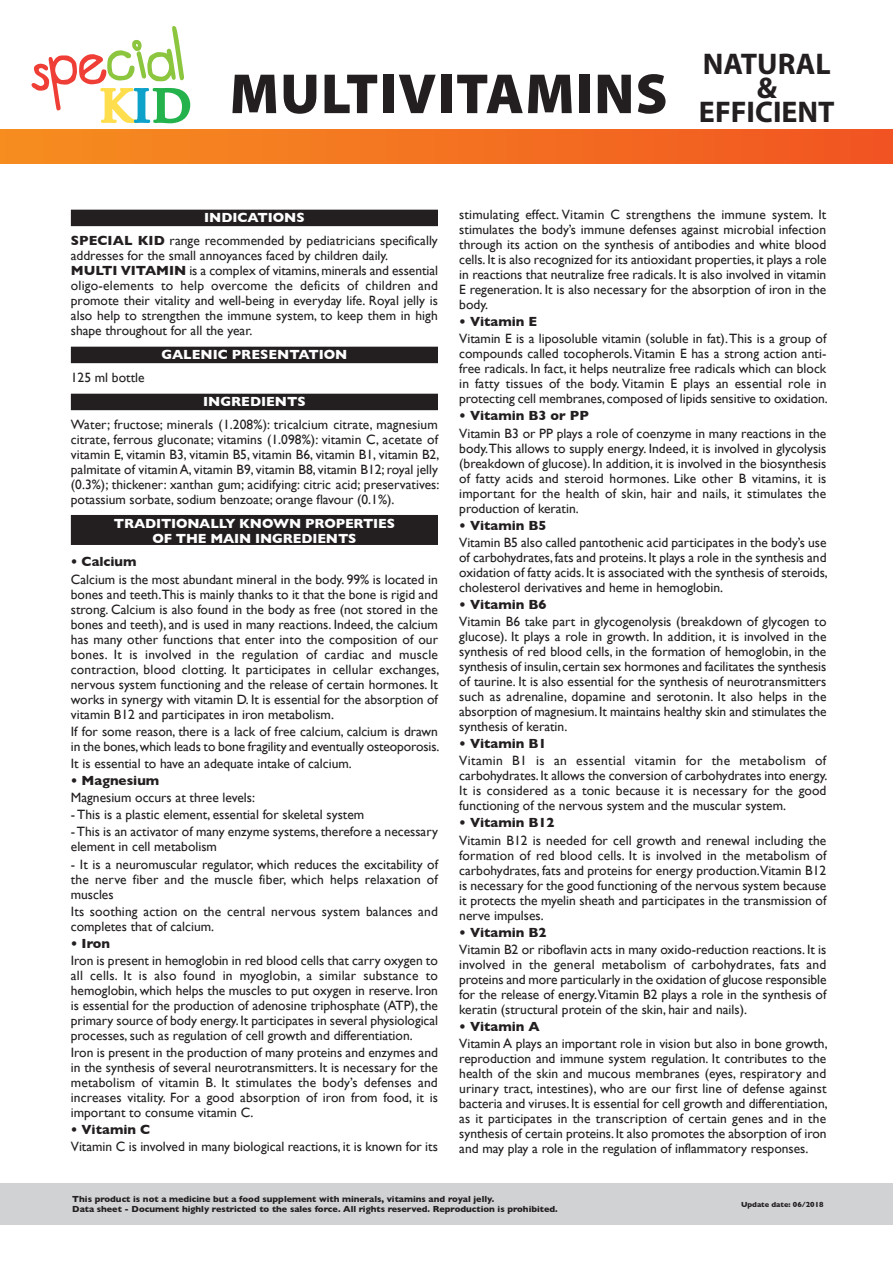
<style>
.page{position:relative;width:893px;height:1263px;background:#fff}
.page>*{position:absolute;margin:0;border:0;box-sizing:border-box;transform-origin:0 0}
.t1{font:900 57px "Myriad Pro";letter-spacing:.02em;color:#231f20}
.t2{font:56.85px "tweed.2";color:#8bc63e}
.t3{font:700 42.9px "Trajan Pro";color:#ffde4e}
.t4{font:700 30px/24px "Myriad Pro";color:#231f20;text-align:center}
.t5{font:13.5px/15px "Gill Sans";color:#231f20;text-align:justify}
.t6{font:700 13.5px "Gill Sans";color:#231f20}
.t7{font:700 13.5px/15px "Gill Sans";letter-spacing:-.01em;color:#fff;text-align:center}
.t8{font:700 9px/9.8px "Gill Sans";color:#231f20}
.t9{font:700 7.5px "Gill Sans";color:#231f20}
.s1{color:#ee3e35}
.s2{color:#0ea1c9}
.s3{color:#23b24b}
.s4{font-weight:700;color:#fff}
.s5{font-weight:700}
</style>
<div class="page">
<div style="left:0;top:130px;width:893px;height:34px;background:linear-gradient(to right,#f68f20,#f15522)"></div>
<div style="left:71px;top:210px;width:367px;height:16px;background:#231f20"></div>
<div style="left:71px;top:347px;width:367px;height:16px;background:#231f20"></div>
<div style="left:71px;top:394px;width:367px;height:16px;background:#231f20"></div>
<div style="left:71px;top:515px;width:367px;height:30px;background:#231f20"></div>
<svg style="left:31px;top:26px;width:160px;height:98px"></svg>
<div style="left:0;top:1184px;width:893px;height:41px;background:#d1d2d4"></div>
<h2 class="t2" style="left:27px;top:46px;width:154px;rotate:-8deg"><span class="s1">spe</span>cial</h2>
<h3 class="t3" style="left:99px;top:79px;width:94px">K<span class="s2">I</span><span class="s3">D</span></h3>
<h3 class="t4" style="left:703px;top:50px;width:129px">NATURAL &amp;</h3>
<h1 class="t1" style="left:230px;top:56px;width:606px">MULTIVITAMINS <sub>EFFICIENT</sub></h1>
<p class="t5" style="left:71px;top:205px;width:368px;line-height:23.5px;text-align:center"><span class="s4">INDICATIONS<br></span><span class="s5">SPECIAL KID</span> range recommended by pediatricians specifically</p>
<p class="t5" style="left:71px;top:248px;width:369px;text-align:left">addresses for the small annoyances faced by children daily.<br><span class="s5">MULTI VITAMIN</span> is a complex of vitamins, minerals and essential oligo-elements to help overcome the deficits of children and promote their vitality and well-being in everyday life. Royal jelly is also help to strengthen the immune system, to keep them in high shape throughout for all the year.</p>
<p class="t7" style="left:161px;top:347px;width:187px">GALENIC PRESENTATION</p>
<p class="t5" style="left:71px;top:370px;width:75px">125 ml bottle</p>
<p class="t7" style="left:203px;top:394px;width:104px">INGREDIENTS</p>
<p class="t5" style="left:71px;top:417px;width:370px">Water; fructose; minerals (1.208%): tricalcium citrate, magnesium citrate, ferrous gluconate; vitamins (1.098%): vitamin C, acetate of vitamin E, vitamin B3, vitamin B5, vitamin B6, vitamin B1, vitamin B2, palmitate of vitamin A, vitamin B9, vitamin B8, vitamin B12; royal jelly (0.3%); thickener: xanthan gum; acidifying: citric acid; preservatives: potassium sorbate, sodium benzoate; orange flavour (0.1%).</p>
<p class="t7" style="left:114px;top:516px;width:283px">TRADITIONALLY KNOWN PROPERTIES<br>OF THE MAIN INGREDIENTS</p>
<p class="t6" style="left:71px;top:551px;width:67px">• Calcium</p>
<p class="t5" style="left:71px;top:571px;width:370px">Calcium is the most abundant mineral in the body. 99% is located in bones and teeth.This is mainly thanks to it that the bone is rigid and strong. Calcium is also found in the body as free (not stored in the bones and teeth), and is used in many reactions. Indeed, the calcium has many other functions that enter into the composition of our bones. It is involved in the regulation of cardiac and muscle contraction, blood clotting. It participates in cellular exchanges, nervous system functioning and the release of certain hormones. It works in synergy with vitamin D. It is essential for the absorption of vitamin B12 and participates in iron metabolism.</p>
<p class="t5" style="left:71px;top:723px;width:370px">If for some reason, there is a lack of free calcium, calcium is drawn in the bones, which leads to bone fragility and eventually osteoporosis.</p>
<p class="t5" style="left:71px;top:756px;width:282px">It is essential to have an adequate intake of calcium.</p>
<p class="t6" style="left:71px;top:770px;width:90px">• Magnesium</p>
<p class="t5" style="left:71px;top:790px;width:186px">Magnesium occurs at three levels:</p>
<p class="t5" style="left:71px;top:807px;width:295px">- This is a plastic element, essential for skeletal system</p>
<p class="t5" style="left:71px;top:824px;width:369px">- This is an activator of many enzyme systems, therefore a necessary element in cell metabolism</p>
<p class="t5" style="left:71px;top:856px;width:369px">- It is a neuromuscular regulator, which reduces the excitability of the nerve fiber and the muscle fiber, which helps relaxation of muscles</p>
<p class="t5" style="left:71px;top:903px;width:369px">Its soothing action on the central nervous system balances and completes that of calcium.</p>
<p class="t6" style="left:71px;top:932px;width:41px">• Iron</p>
<p class="t5" style="left:71px;top:953px;width:369px">Iron is present in hemoglobin in red blood cells that carry oxygen to all cells. It is also found in myoglobin, a similar substance to hemoglobin, which helps the muscles to put oxygen in reserve. Iron is essential for the production of adenosine triphosphate (ATP), the primary source of body energy. It participates in several physiological processes, such as regulation of cell growth and differentiation.</p>
<p class="t5" style="left:71px;top:1045px;width:369px">Iron is present in the production of many proteins and enzymes and in the synthesis of several neurotransmitters. It is necessary for the metabolism of vitamin B. It stimulates the body’s defenses and increases vitality. For a good absorption of iron from food, it is important to consume vitamin C.</p>
<p class="t6" style="left:71px;top:1119px;width:81px">• Vitamin C</p>
<p class="t5" style="left:71px;top:1139px;width:369px">Vitamin C is involved in many biological reactions, it is known for its</p>
<p class="t5" style="left:459px;top:207px;width:369px">stimulating effect. Vitamin C strengthens the immune system. It stimulates the body’s immune defenses against microbial infection through its action on the synthesis of antibodies and white blood cells. It is also recognized for its antioxidant properties, it plays a role in reactions that neutralize free radicals. It is also involved in vitamin E regeneration. It is also necessary for the absorption of iron in the body.</p>
<p class="t6" style="left:459px;top:311px;width:79px">• Vitamin E</p>
<p class="t5" style="left:459px;top:331px;width:370px">Vitamin E is a liposoluble vitamin (soluble in fat). This is a group of compounds called tocopherols. Vitamin E has a strong action anti&shy;free radicals. In fact, it helps neutralize free radicals which can block in fatty tissues of the body. Vitamin E plays an essential role in protecting cell membranes, composed of lipids sensitive to oxidation.</p>
<p class="t6" style="left:459px;top:405px;width:131px">• Vitamin B3 or PP</p>
<p class="t5" style="left:459px;top:425px;width:369px">Vitamin B3 or PP plays a role of coenzyme in many reactions in the body. This allows to supply energy. Indeed, it is involved in glycolysis (breakdown of glucose). In addition, it is involved in the biosynthesis of fatty acids and steroid hormones. Like other B vitamins, it is important for the health of skin, hair and nails, it stimulates the production of keratin.</p>
<p class="t6" style="left:459px;top:514px;width:89px">• Vitamin B5</p>
<p class="t5" style="left:459px;top:535px;width:370px">Vitamin B5 also called pantothenic acid participates in the body’s use of carbohydrates, fats and proteins. It plays a role in the synthesis and oxidation of fatty acids. It is associated with the synthesis of steroids, cholesterol derivatives and heme in hemoglobin.</p>
<p class="t6" style="left:459px;top:594px;width:89px">• Vitamin B6</p>
<p class="t5" style="left:459px;top:614px;width:369px">Vitamin B6 take part in glycogenolysis (breakdown of glycogen to glucose). It plays a role in growth. In addition, it is involved in the synthesis of red blood cells, in the formation of hemoglobin, in the synthesis of insulin, certain sex hormones and facilitates the synthesis of taurine. It is also essential for the synthesis of neurotransmitters such as adrenaline, dopamine and serotonin. It also helps in the absorption of magnesium. It maintains healthy skin and stimulates the synthesis of keratin.</p>
<p class="t6" style="left:459px;top:733px;width:89px">• Vitamin B1</p>
<p class="t5" style="left:459px;top:753px;width:370px">Vitamin B1 is an essential vitamin for the metabolism of carbohydrates. It allows the conversion of carbohydrates into energy.<br>It is considered as a tonic because it is necessary for the good functioning of the nervous system and the muscular system.</p>
<p class="t6" style="left:459px;top:812px;width:97px">• Vitamin B12</p>
<p class="t5" style="left:459px;top:832px;width:369px">Vitamin B12 is needed for cell growth and renewal including the formation of red blood cells. It is involved in the metabolism of carbohydrates, fats and proteins for energy production.Vitamin B12 is necessary for the good functioning of the nervous system because it protects the myelin sheath and participates in the transmission of nerve impulses.</p>
<p class="t6" style="left:459px;top:921px;width:89px">• Vitamin B2</p>
<p class="t5" style="left:459px;top:942px;width:369px">Vitamin B2 or riboflavin acts in many oxido-reduction reactions. It is involved in the general metabolism of carbohydrates, fats and proteins and more particularly in the oxidation of glucose responsible for the release of energy.Vitamin B2 plays a role in the synthesis of keratin (structural protein of the skin, hair and nails).</p>
<p class="t6" style="left:459px;top:1016px;width:82px">• Vitamin A</p>
<p class="t5" style="left:459px;top:1036px;width:370px">Vitamin A plays an important role in vision but also in bone growth, reproduction and immune system regulation. It contributes to the health of the skin and mucous membranes (eyes, respiratory and urinary tract, intestines), who are our first line of defense against bacteria and viruses. It is essential for cell growth and differentiation, as it participates in the transcription of certain genes and in the synthesis of certain proteins. It also promotes the absorption of iron and may play a role in the regulation of inflammatory responses.</p>
<p class="t8" style="left:72px;top:1194px;width:487px">This product is not a medicine but a food supplement with minerals, vitamins and royal jelly.<br>Data sheet - Document highly restricted to the sales force. All rights reserved. Reproduction is prohibited.</p>
<p class="t9" style="left:741px;top:1198px;width:84px">Update date: 06/2018</p>
</div>
